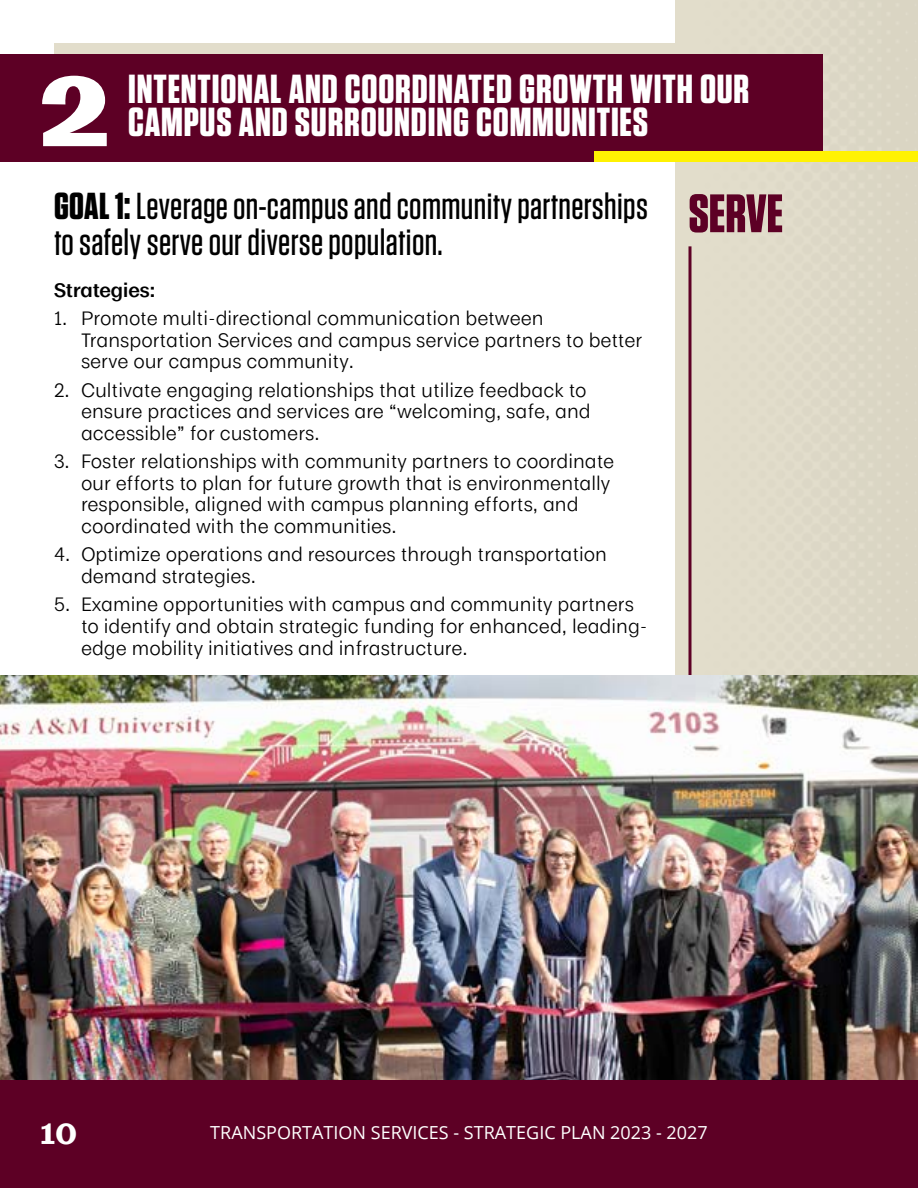
<style>
.page{position:relative;width:918px;height:1188px;background:#fff}
.page>*{position:absolute;margin:0;border:0;box-sizing:border-box;transform-origin:0 0}
.t1{font:900 90px "Moriston";color:#fff}
.t2{font:700 54px "Tungsten";color:#5d0025}
.t3{font:700 40.5px "Tungsten";letter-spacing:.02em;color:#fff}
.t4{font:500 37.5px/36px "Tungsten";letter-spacing:.01em;color:#000}
.t5{font:700 27px "Moriston";color:#fff}
.t6{font:18px/21.6px "Moriston";color:#000}
.t7{font:18px "Open Sans";color:#fff}
.t8{font:600 18px "Moriston";color:#000}
.s1{font-weight:700}
</style>
<div class="page">
<div style="left:54px;top:43px;width:864px;height:11px;background:#e2ddcb"></div>
<div style="left:675px;top:0;width:243px;height:1094px;background:#e2ddcb"></div>
<div style="left:0;top:1080px;width:918px;height:108px;background:#5d0025"></div>
<div style="left:0;top:54px;width:824px;height:108px;background:#5d0025"></div>
<div style="left:594px;top:151px;width:324px;height:11px;background:#fff203"></div>
<svg style="left:688px;top:246px;width:4px;height:429px;background:#7e374e"></svg>
<img style="left:0;top:675px;width:918px;height:405px">
<h1 class="t1" style="left:40px;top:41px;width:71px">2</h1>
<h3 class="t3" style="left:128px;top:68px;width:623px">INTENTIONAL AND COORDINATED GROWTH WITH OUR</h3>
<h3 class="t3" style="left:128px;top:101px;width:521px">CAMPUS AND SURROUNDING COMMUNITIES</h3>
<h3 class="t4" style="left:54px;top:188px;width:596px"><span class="s1">GOAL 1:</span> Leverage on-campus and community partnerships to safely serve our diverse population.</h3>
<p class="t8" style="left:54px;top:276px;width:103px">Strategies:</p>
<p class="t6" style="left:81px;top:306px;width:563px;text-indent:-27px">1. Promote multi-directional communication between<br>Transportation Services and campus service partners to better serve our campus community.</p>
<p class="t6" style="left:81px;top:378px;width:511px;text-indent:-27px">2. Cultivate engaging relationships that utilize feedback to ensure practices and services are “welcoming, safe, and accessible” for customers.</p>
<p class="t6" style="left:81px;top:449px;width:535px;text-indent:-27px">3. Foster relationships with community partners to coordinate our efforts to plan for future growth that is environmentally responsible, aligned with campus planning efforts, and coordinated with the communities.</p>
<p class="t6" style="left:81px;top:543px;width:528px;text-indent:-27px">4. Optimize operations and resources through transportation demand strategies.</p>
<p class="t6" style="left:81px;top:593px;width:568px;text-indent:-27px">5. Examine opportunities with campus and community partners to identify and obtain strategic funding for enhanced, leading&shy;edge mobility initiatives and infrastructure.</p>
<h2 class="t2" style="left:688px;top:185px;width:96px">SERVE</h2>
<h3 class="t5" style="left:40px;top:1112px;width:38px">10</h3>
<p class="t7" style="left:210px;top:1120px;width:499px">TRANSPORTATION SERVICES - STRATEGIC PLAN 2023 - 2027</p>
</div>
